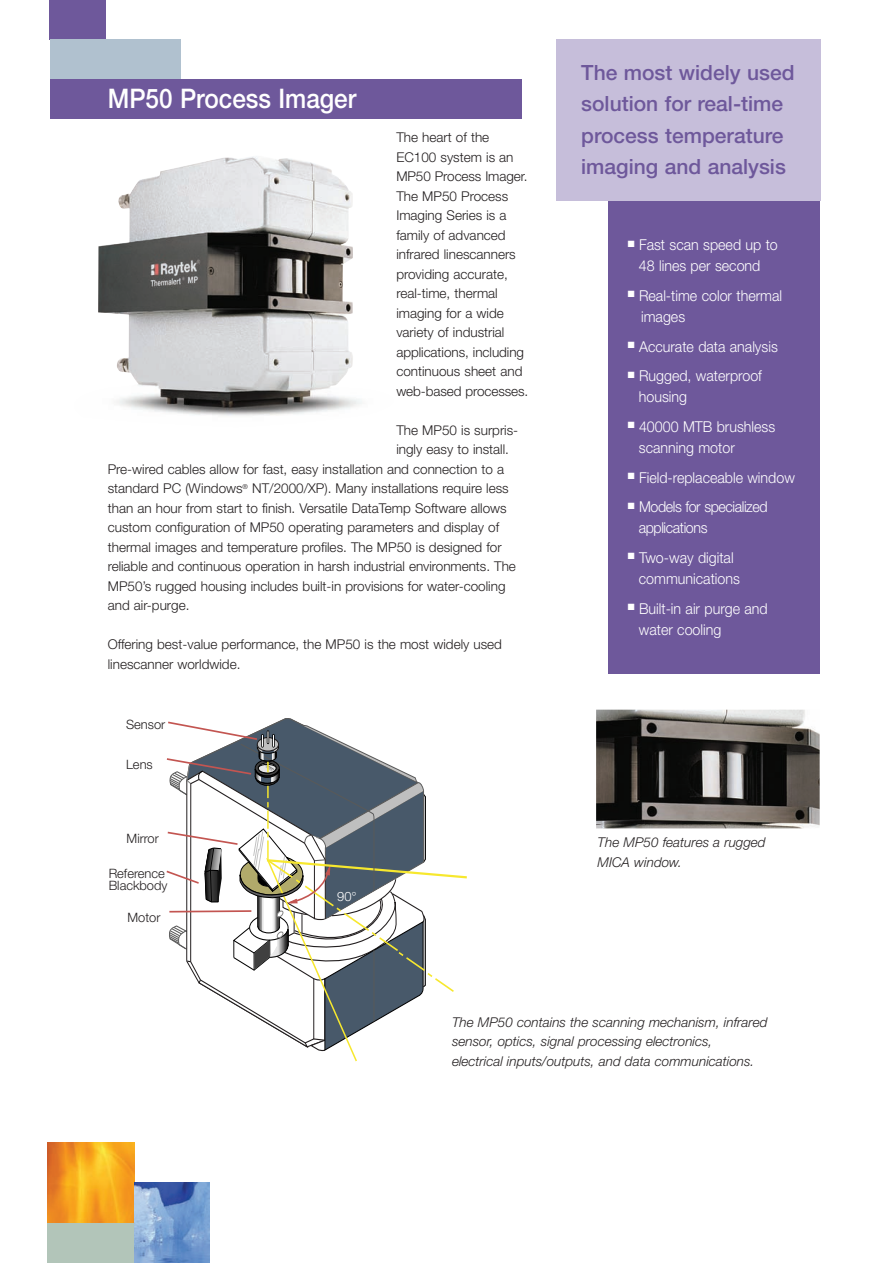
<style>
.page{position:relative;width:893px;height:1263px;background:#fff}
.page>*{position:absolute;margin:0;border:0;box-sizing:border-box;transform-origin:0 0}
.t1{font:500 27px "Helvetica Neue";color:#fff;scale:.9 1}
.t2{font:500 21px/31.5px "Helvetica Neue";color:#6e589b}
.t3{font:300 15px/21px "Helvetica Neue";color:#fff;scale:.95 1}
.t4{font:300 15px/21px "Helvetica Neue";letter-spacing:-.03em;color:#fff;scale:.95 1}
.t5{font:300 13.5px/19.5px "Helvetica Neue";color:#231f20}
.t6{font:italic 300 13.5px/19.5px "Helvetica Neue";color:#231f20}
.t7{font:300 12.9px/12.9px "Helvetica Neue";color:#231f20}
.t8{font:300 12.9px "Helvetica Neue";color:#fff}
</style>
<div class="page">
<div style="left:50px;top:79px;width:472px;height:40px;background:#6e589b"></div>
<div style="left:50px;top:0;width:56px;height:40px;background:#6e589b"></div>
<div style="left:50px;top:40px;width:131px;height:39px;background:#b0c1cf"></div>
<div style="left:47px;top:1222px;width:88px;height:41px;background:#b2c5b9"></div>
<img style="left:98px;top:156px;width:264px;height:260px">
<div style="left:608px;top:199px;width:212px;height:475px;background:#6e589b"></div>
<svg style="left:166px;top:718px;width:301px;height:344px"></svg>
<div style="left:556px;top:40px;width:264px;height:161px;background:#c6beda"></div>
<img style="left:596px;top:710px;width:224px;height:118px">
<div style="left:451px;top:1015px;width:326px;height:119px;background:#fff"></div>
<img style="left:47px;top:1143px;width:88px;height:79px">
<img style="left:134px;top:1183px;width:75px;height:80px">
<h1 class="t1" style="left:108px;top:89px;width:278px">MP50 Process Imager</h1>
<p class="t5" style="left:396px;top:129px;width:133px">The heart of the<br>EC100 system is an<br>MP50 Process Imager.<br>The MP50 Process<br>Imaging Series is a family of advanced infrared linescanners providing accurate, real-time, thermal imaging for a wide variety of industrial applications, including continuous sheet and web-based processes.</p>
<p class="t5" style="left:396px;top:422px;width:123px">The MP50 is surpris-</p>
<p class="t5" style="left:396px;top:441px;width:114px">ingly easy to install.</p>
<p class="t5" style="left:108px;top:461px;width:398px">Pre-wired cables allow for fast, easy installation and connection to a</p>
<p class="t5" style="left:108px;top:480px;width:402px">standard PC (Windows<sup>®</sup> NT/2000/XP). Many installations require less</p>
<p class="t5" style="left:108px;top:500px;width:400px">than an hour from start to finish. Versatile DataTemp Software allows</p>
<p class="t5" style="left:108px;top:519px;width:393px">custom configuration of MP50 operating parameters and display of</p>
<p class="t5" style="left:108px;top:539px;width:395px">thermal images and temperature profiles. The MP50 is designed for</p>
<p class="t5" style="left:108px;top:558px;width:410px">reliable and continuous operation in harsh industrial environments. The</p>
<p class="t5" style="left:108px;top:578px;width:399px">MP50’s rugged housing includes built-in provisions for water-cooling</p>
<p class="t5" style="left:108px;top:597px;width:83px">and air-purge.</p>
<p class="t5" style="left:108px;top:636px;width:396px">Offering best-value performance, the MP50 is the most widely used linescanner worldwide.</p>
<p class="t7" style="left:126px;top:719px;width:41px">Sensor</p>
<p class="t7" style="left:126px;top:759px;width:28px">Lens</p>
<p class="t7" style="left:127px;top:833px;width:34px">Mirror</p>
<p class="t7" style="left:109px;top:868px;width:60px">Reference<br>Blackbody</p>
<p class="t7" style="left:127px;top:912px;width:34px">Motor</p>
<p class="t8" style="left:337px;top:892px;width:21px">90°</p>
<h2 class="t2" style="left:581px;top:59px;width:215px">The most widely used solution for real-time process temperature imaging and analysis</h2>
<p class="t3" style="left:628px;top:236px;width:159px;text-align:center">■ Fast scan speed up to<br>48 lines per second</p>
<p class="t3" style="left:641px;top:287px;width:150px;text-indent:-13px">■ Real-time color thermal images</p>
<p class="t3" style="left:628px;top:337px;width:159px">■ Accurate data analysis</p>
<p class="t3" style="left:639px;top:367px;width:131px;text-indent:-11px">■ Rugged, waterproof housing</p>
<p class="t3" style="left:639px;top:418px;width:145px;text-indent:-11px">■ 40000 MTB brushless scanning motor</p>
<p class="t3" style="left:628px;top:468px;width:177px">■ Field-replaceable window</p>
<p class="t4" style="left:639px;top:498px;width:137px;text-indent:-11px">■ Models for specialized applications</p>
<p class="t3" style="left:639px;top:548px;width:108px;text-indent:-11px">■ Two-way digital communications</p>
<p class="t3" style="left:639px;top:599px;width:137px;text-indent:-11px">■ Built-in air purge and water cooling</p>
<p class="t6" style="left:598px;top:834px;width:170px">The MP50 features a rugged<br>MICA window.</p>
<p class="t6" style="left:452px;top:1013px;width:317px">The MP50 contains the scanning mechanism, infrared sensor, optics, signal processing electronics,<br>electrical inputs/outputs, and data communications.</p>
</div>
